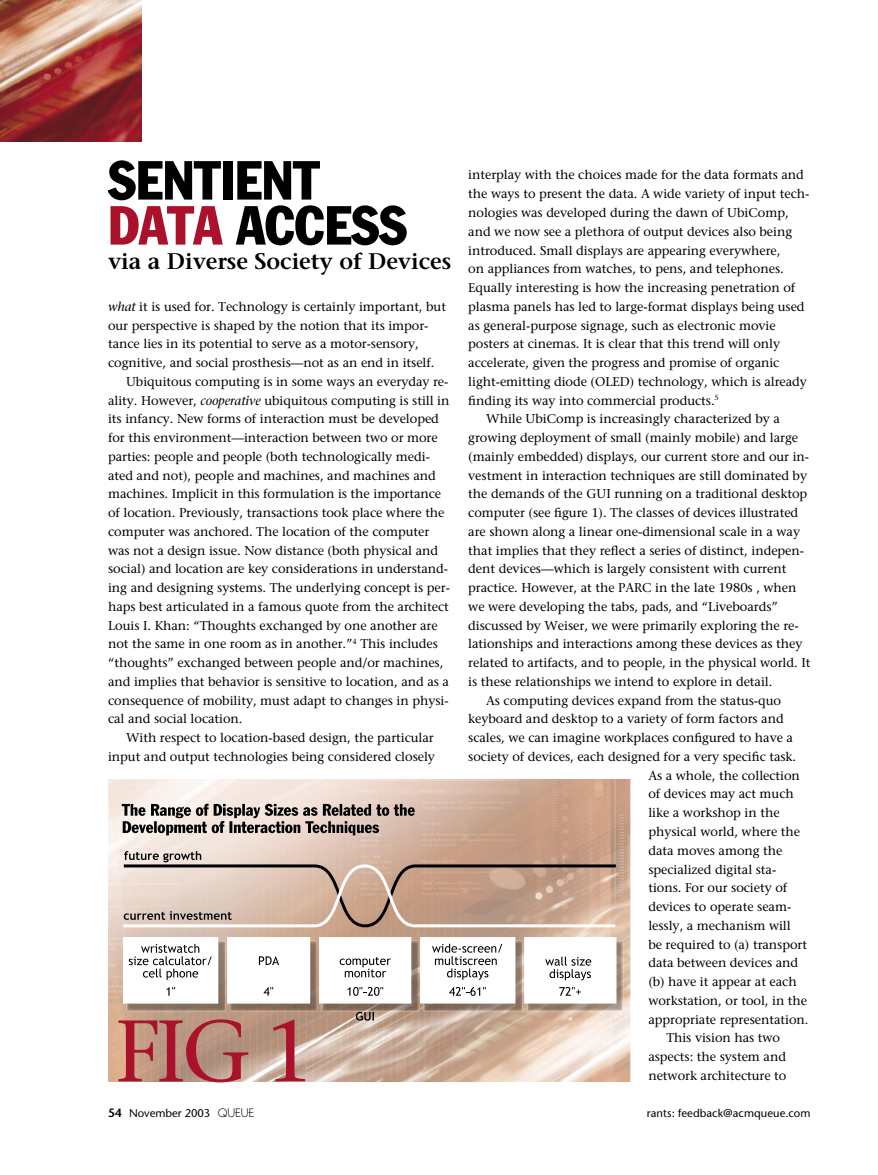
<style>
.page{position:relative;width:878px;height:1175px;background:#fff}
.page>*{position:absolute;margin:0;border:0;box-sizing:border-box;transform-origin:0 0}
.Queue_body_copy{font:87px "Stone Serif";color:#a9122a}
.t1{font:condensed 54px "Franklin Gothic";letter-spacing:-.005em;color:#000}
.t2{font:600 22.5px "Stone Serif";letter-spacing:-.005em;color:#000}
.Queue_body_copy-2{font:12.75px/18.8px "Stone Serif";letter-spacing:-.005em;color:#000}
.Queue_body_copy-no_indent{font:12.75px/18.8px "Stone Serif";letter-spacing:-.005em;color:#000}
.t3{font:11.25px "Stone Sans";letter-spacing:.005em;color:#000}
.s1{color:#a9122a}
.s2{font-style:italic}
.s3{font-weight:600;font-size:12px}
.s4{font-family:"Wade Sans Light Plain";font-size:12.75px}
</style>
<div class="page">
<img style="left:0;top:0;width:141px;height:142px">
<img style="left:108px;top:779px;width:522px;height:302px">
<img style="left:126px;top:940px;width:99px;height:71px">
<img style="left:230px;top:940px;width:87px;height:71px">
<img style="left:321px;top:940px;width:98px;height:71px">
<img style="left:423px;top:940px;width:99px;height:71px">
<img style="left:527px;top:940px;width:96px;height:71px">
<svg style="left:120px;top:863px;width:499px;height:65px;background:#c8ad9b"></svg>
<img style="left:175px;top:803px;width:240px;height:15px">
<img style="left:166px;top:821px;width:213px;height:14px">
<svg style="left:123px;top:937px;width:95px;height:66px"></svg>
<svg style="left:227px;top:937px;width:83px;height:66px"></svg>
<img style="left:356px;top:1011px;width:18px;height:9px">
<svg style="left:319px;top:937px;width:92px;height:66px"></svg>
<svg style="left:420px;top:937px;width:95px;height:66px"></svg>
<svg style="left:524px;top:937px;width:92px;height:66px"></svg>
<img style="left:124px;top:911px;width:108px;height:9px">
<img style="left:129px;top:851px;width:72px;height:11px">
<p class="t1" style="left:108px;top:147px;width:213px">SENTIENT</p>
<p class="t1" style="left:108px;top:192px;width:300px"><span class="s1">DATA</span> ACCESS</p>
<p class="t2" style="left:108px;top:248px;width:345px">via a Diverse Society of Devices</p>
<p class="Queue_body_copy-no_indent" style="left:108px;top:297px;width:339px"><span class="s2">what</span> it is used for. Technology is certainly important, but our perspective is shaped by the notion that its impor&shy;tance lies in its potential to serve as a motor-sensory, cognitive, and social prosthesis—not as an end in itself.</p>
<p class="Queue_body_copy-2" style="left:108px;top:372px;width:343px;text-indent:18px">Ubiquitous computing is in some ways an everyday re&shy;ality. However, <span class="s2">cooperative</span> ubiquitous computing is still in its infancy. New forms of interaction must be developed for this environment—interaction between two or more parties: people and people (both technologically medi&shy;ated and not), people and machines, and machines and machines. Implicit in this formulation is the importance of location. Previously, transactions took place where the computer was anchored. The location of the computer was not a design issue. Now distance (both physical and social) and location are key considerations in understand&shy;ing and designing systems. The underlying concept is per&shy;haps best articulated in a famous quote from the architect Louis I. Khan: “Thoughts exchanged by one another are not the same in one room as in another.”<sup>4</sup> This includes “thoughts” exchanged between people and/or machines, and implies that behavior is sensitive to location, and as a consequence of mobility, must adapt to changes in physi&shy;cal and social location.</p>
<p class="Queue_body_copy-2" style="left:108px;top:728px;width:328px;text-align:right">With respect to location-based design, the particular input and output technologies being considered closely</p>
<p class="Queue_body_copy" style="left:115px;top:997px;width:200px">FIG 1</p>
<p class="Queue_body_copy-2" style="left:468px;top:165px;width:342px">interplay with the choices made for the data formats and the ways to present the data. A wide variety of input tech&shy;nologies was developed during the dawn of UbiComp, and we now see a plethora of output devices also being introduced. Small displays are appearing everywhere,<br>on appliances from watches, to pens, and telephones.<br>Equally interesting is how the increasing penetration of plasma panels has led to large-format displays being used as general-purpose signage, such as electronic movie posters at cinemas. It is clear that this trend will only accelerate, given the progress and promise of organic light-emitting diode (OLED) technology, which is already finding its way into commercial products.<sup>5</sup></p>
<p class="Queue_body_copy-2" style="left:468px;top:409px;width:344px;text-indent:18px">While UbiComp is increasingly characterized by a growing deployment of small (mainly mobile) and large (mainly embedded) displays, our current store and our in&shy;vestment in interaction techniques are still dominated by the demands of the GUI running on a traditional desktop computer (see figure 1). The classes of devices illustrated are shown along a linear one-dimensional scale in a way that implies that they reflect a series of distinct, indepen&shy;dent devices—which is largely consistent with current practice. However, at the PARC in the late 1980s , when we were developing the tabs, pads, and “Liveboards” discussed by Weiser, we were primarily exploring the re&shy;lationships and interactions among these devices as they related to artifacts, and to people, in the physical world. It is these relationships we intend to explore in detail.</p>
<p class="Queue_body_copy-2" style="left:486px;top:690px;width:296px">As computing devices expand from the status-quo</p>
<p class="Queue_body_copy-2" style="left:468px;top:709px;width:317px">keyboard and desktop to a variety of form factors and</p>
<p class="Queue_body_copy-2" style="left:468px;top:728px;width:326px">scales, we can imagine workplaces configured to have a</p>
<p class="Queue_body_copy-2" style="left:468px;top:747px;width:329px">society of devices, each designed for a very specific task.</p>
<p class="Queue_body_copy-2" style="left:648px;top:765px;width:153px">As a whole, the collection</p>
<p class="Queue_body_copy-2" style="left:648px;top:784px;width:147px">of devices may act much</p>
<p class="Queue_body_copy-2" style="left:648px;top:803px;width:133px">like a workshop in the</p>
<p class="Queue_body_copy-2" style="left:648px;top:822px;width:153px">physical world, where the</p>
<p class="Queue_body_copy-2" style="left:648px;top:840px;width:136px">data moves among the</p>
<p class="Queue_body_copy-2" style="left:648px;top:859px;width:129px">specialized digital sta-</p>
<p class="Queue_body_copy-2" style="left:648px;top:878px;width:140px">tions. For our society of</p>
<p class="Queue_body_copy-2" style="left:648px;top:897px;width:144px">devices to operate seam-</p>
<p class="Queue_body_copy-2" style="left:648px;top:915px;width:144px">lessly, a mechanism will</p>
<p class="Queue_body_copy-2" style="left:648px;top:934px;width:160px">be required to (a) transport</p>
<p class="Queue_body_copy-2" style="left:648px;top:953px;width:151px">data between devices and</p>
<p class="Queue_body_copy-2" style="left:648px;top:972px;width:150px">(b) have it appear at each</p>
<p class="Queue_body_copy-2" style="left:648px;top:990px;width:160px">workstation, or tool, in the</p>
<p class="Queue_body_copy-2" style="left:648px;top:1009px;width:162px">appropriate representation.</p>
<p class="Queue_body_copy-2" style="left:648px;top:1028px;width:140px;text-indent:18px">This vision has two aspects: the system and network architecture to</p>
<p class="t3" style="left:108px;top:1106px;width:147px"><span class="s3">54</span> November 2003 <span class="s4">QUEUE</span></p>
<p class="t3" style="left:646px;top:1106px;width:165px">rants: feedback@acmqueue.com</p>
</div>
